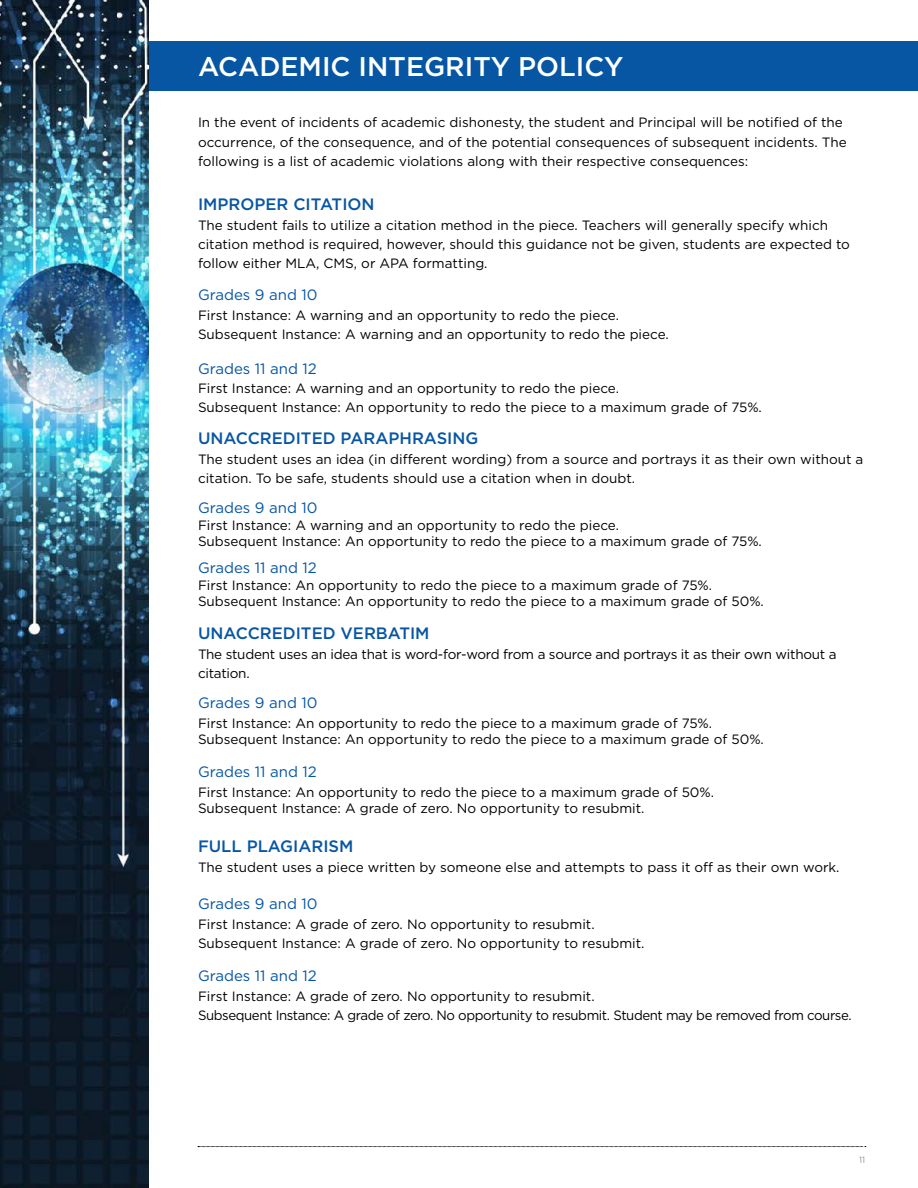
<style>
.page{position:relative;width:918px;height:1188px;background:#fff}
.page>*{position:absolute;margin:0;border:0;box-sizing:border-box;transform-origin:0 0}
.t1{font:500 27px "Gotham";color:#fff}
.t2{font:500 16.5px "Gotham";color:#0756a3}
.t3{font:15px "Gotham";color:#0756a3}
.t4{font:13.5px/19.5px "Gotham";color:#000}
.t5{font:13.5px/19.5px "Gotham";letter-spacing:-.03em;color:#000}
.t6{font:13.5px/19.5px "Gotham";letter-spacing:-.02em;color:#000}
.t7{font:300 9px "Gotham";color:#636466}
</style>
<div class="page">
<img style="left:0;top:0;width:149px;height:1188px">
<svg style="left:198px;top:1146px;width:668px;height:1px"></svg>
<div style="left:149px;top:41px;width:768px;height:50px;background:#0756a3"></div>
<h1 class="t1" style="left:198px;top:48px;width:427px">ACADEMIC INTEGRITY POLICY</h1>
<p class="t4" style="left:198px;top:113px;width:650px">In the event of incidents of academic dishonesty, the student and Principal will be notified of the occurrence, of the consequence, and of the potential consequences of subsequent incidents. The following is a list of academic violations along with their respective consequences:</p>
<p class="t2" style="left:198px;top:193px;width:178px">IMPROPER CITATION</p>
<p class="t4" style="left:198px;top:215px;width:654px">The student fails to utilize a citation method in the piece. Teachers will generally specify which citation method is required, however, should this guidance not be given, students are expected to follow either MLA, CMS, or APA formatting.</p>
<p class="t3" style="left:198px;top:285px;width:121px">Grades 9 and 10</p>
<p class="t4" style="left:198px;top:305px;width:472px">First Instance: A warning and an opportunity to redo the piece.<br>Subsequent Instance: A warning and an opportunity to redo the piece.</p>
<p class="t3" style="left:198px;top:359px;width:120px">Grades 11 and 12</p>
<p class="t4" style="left:198px;top:378px;width:565px">First Instance: A warning and an opportunity to redo the piece.<br>Subsequent Instance: An opportunity to redo the piece to a maximum grade of 75%.</p>
<p class="t2" style="left:198px;top:427px;width:282px">UNACCREDITED PARAPHRASING</p>
<p class="t4" style="left:198px;top:449px;width:667px">The student uses an idea (in different wording) from a source and portrays it as their own without a citation. To be safe, students should use a citation when in doubt.</p>
<p class="t3" style="left:198px;top:498px;width:121px">Grades 9 and 10</p>
<p class="t4" style="left:198px;top:516px;width:565px;line-height:16.5px">First Instance: A warning and an opportunity to redo the piece.<br>Subsequent Instance: An opportunity to redo the piece to a maximum grade of 75%.</p>
<p class="t3" style="left:198px;top:558px;width:120px">Grades 11 and 12</p>
<p class="t4" style="left:198px;top:576px;width:567px;line-height:16.5px">First Instance: An opportunity to redo the piece to a maximum grade of 75%.<br>Subsequent Instance: An opportunity to redo the piece to a maximum grade of 50%.</p>
<p class="t2" style="left:198px;top:622px;width:233px">UNACCREDITED VERBATIM</p>
<p class="t6" style="left:198px;top:644px;width:640px">The student uses an idea that is word-for-word from a source and portrays it as their own without a citation.</p>
<p class="t3" style="left:198px;top:693px;width:121px">Grades 9 and 10</p>
<p class="t4" style="left:198px;top:714px;width:567px;line-height:16.5px">First Instance: An opportunity to redo the piece to a maximum grade of 75%.<br>Subsequent Instance: An opportunity to redo the piece to a maximum grade of 50%.</p>
<p class="t3" style="left:198px;top:762px;width:120px">Grades 11 and 12</p>
<p class="t4" style="left:198px;top:783px;width:518px;line-height:16.5px">First Instance: An opportunity to redo the piece to a maximum grade of 50%.<br>Subsequent Instance: A grade of zero. No opportunity to resubmit.</p>
<p class="t2" style="left:198px;top:835px;width:157px">FULL PLAGIARISM</p>
<p class="t4" style="left:198px;top:857px;width:643px">The student uses a piece written by someone else and attempts to pass it off as their own work.</p>
<p class="t3" style="left:198px;top:894px;width:121px">Grades 9 and 10</p>
<p class="t4" style="left:198px;top:914px;width:448px">First Instance: A grade of zero. No opportunity to resubmit.<br>Subsequent Instance: A grade of zero. No opportunity to resubmit.</p>
<p class="t3" style="left:198px;top:966px;width:120px">Grades 11 and 12</p>
<p class="t5" style="left:198px;top:986px;width:655px">First Instance: A grade of zero. No opportunity to resubmit.<br>Subsequent Instance: A grade of zero. No opportunity to resubmit. Student may be removed from course.</p>
<p class="t7" style="left:859px;top:1154px;width:8px">11</p>
</div>
